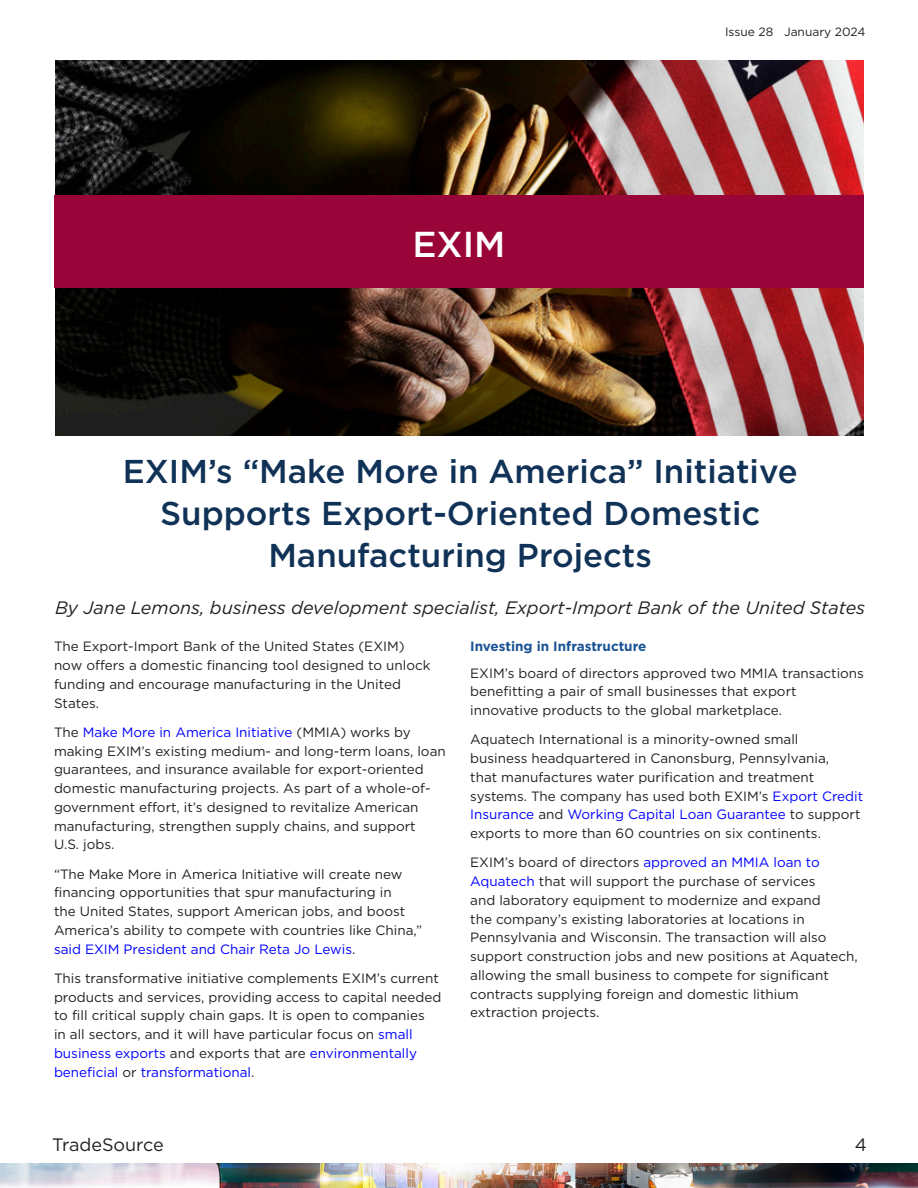
<style>
.page{position:relative;width:918px;height:1188px;background:#fff}
.page>*{position:absolute;margin:0;border:0;box-sizing:border-box;transform-origin:0 0}
.t1{font:500 36px "Gotham";color:#fff}
.t2{font:500 33px/42px "Gotham";color:#113257;text-align:center}
.t3{font:italic 18px "Gotham";color:#231f20}
.t4{font:18px "Gotham";color:#231f20}
.body_text{font:13.5px/18.8px "Gotham";color:#231f20}
.subhead2{font:700 13.5px "Gotham";color:#1a5393}
.t5{font:12px "Gotham";color:#231f20}
.s1{color:#00f}
</style>
<div class="page">
<img style="left:55px;top:61px;width:808px;height:374px">
<img style="left:0;top:1164px;width:918px;height:24px">
<div style="left:54px;top:196px;width:810px;height:92px;background:#990538"></div>
<p class="t1" style="left:412px;top:220px;width:95px">EXIM</p>
<p class="t5" style="left:725px;top:24px;width:142px">Issue 28 January 2024</p>
<h1 class="t2" style="left:123px;top:450px;width:676px">EXIM’s “Make More in America” Initiative<br>Supports Export-Oriented Domestic<br>Manufacturing Projects</h1>
<h2 class="t3" style="left:55px;top:596px;width:812px">By Jane Lemons, business development specialist, Export-Import Bank of the United States</h2>
<p class="body_text" style="left:54px;top:637px;width:378px">The Export-Import Bank of the United States (EXIM) now offers a domestic financing tool designed to unlock funding and encourage manufacturing in the United States.</p>
<p class="body_text" style="left:54px;top:722px;width:393px">The <span class="s1">Make More in America Initiative</span> (MMIA) works by making EXIM’s existing medium- and long-term loans, loan guarantees, and insurance available for export-oriented domestic manufacturing projects. As part of a whole-of&shy;government effort, it’s designed to revitalize American manufacturing, strengthen supply chains, and support<br>U.S. jobs.</p>
<p class="body_text" style="left:54px;top:864px;width:370px">“The Make More in America Initiative will create new financing opportunities that spur manufacturing in<br>the United States, support American jobs, and boost America’s ability to compete with countries like China,” <span class="s1">said EXIM President and Chair Reta Jo Lewis</span>.</p>
<p class="body_text" style="left:54px;top:968px;width:389px">This transformative initiative complements EXIM’s current products and services, providing access to capital needed to fill critical supply chain gaps. It is open to companies<br>in all sectors, and it will have particular focus on <span class="s1">small business exports</span> and exports that are <span class="s1">environmentally beneficial</span> or <span class="s1">transformational</span>.</p>
<p class="subhead2" style="left:470px;top:638px;width:178px">Investing in Infrastructure</p>
<p class="body_text" style="left:470px;top:663px;width:395px">EXIM’s board of directors approved two MMIA transactions benefitting a pair of small businesses that export innovative products to the global marketplace.</p>
<p class="body_text" style="left:470px;top:730px;width:394px">Aquatech International is a minority-owned small<br>business headquartered in Canonsburg, Pennsylvania,<br>that manufactures water purification and treatment systems. The company has used both EXIM’s <span class="s1">Export Credit Insurance</span> and <span class="s1">Working Capital Loan Guarantee</span> to support exports to more than 60 countries on six continents.</p>
<p class="body_text" style="left:470px;top:853px;width:389px">EXIM’s board of directors <span class="s1">approved an MMIA loan to Aquatech</span> that will support the purchase of services<br>and laboratory equipment to modernize and expand<br>the company’s existing laboratories at locations in Pennsylvania and Wisconsin. The transaction will also support construction jobs and new positions at Aquatech, allowing the small business to compete for significant contracts supplying foreign and domestic lithium extraction projects.</p>
<h3 class="t4" style="left:52px;top:1133px;width:113px">TradeSource</h3>
<h3 class="t4" style="left:855px;top:1133px;width:14px">4</h3>
</div>
